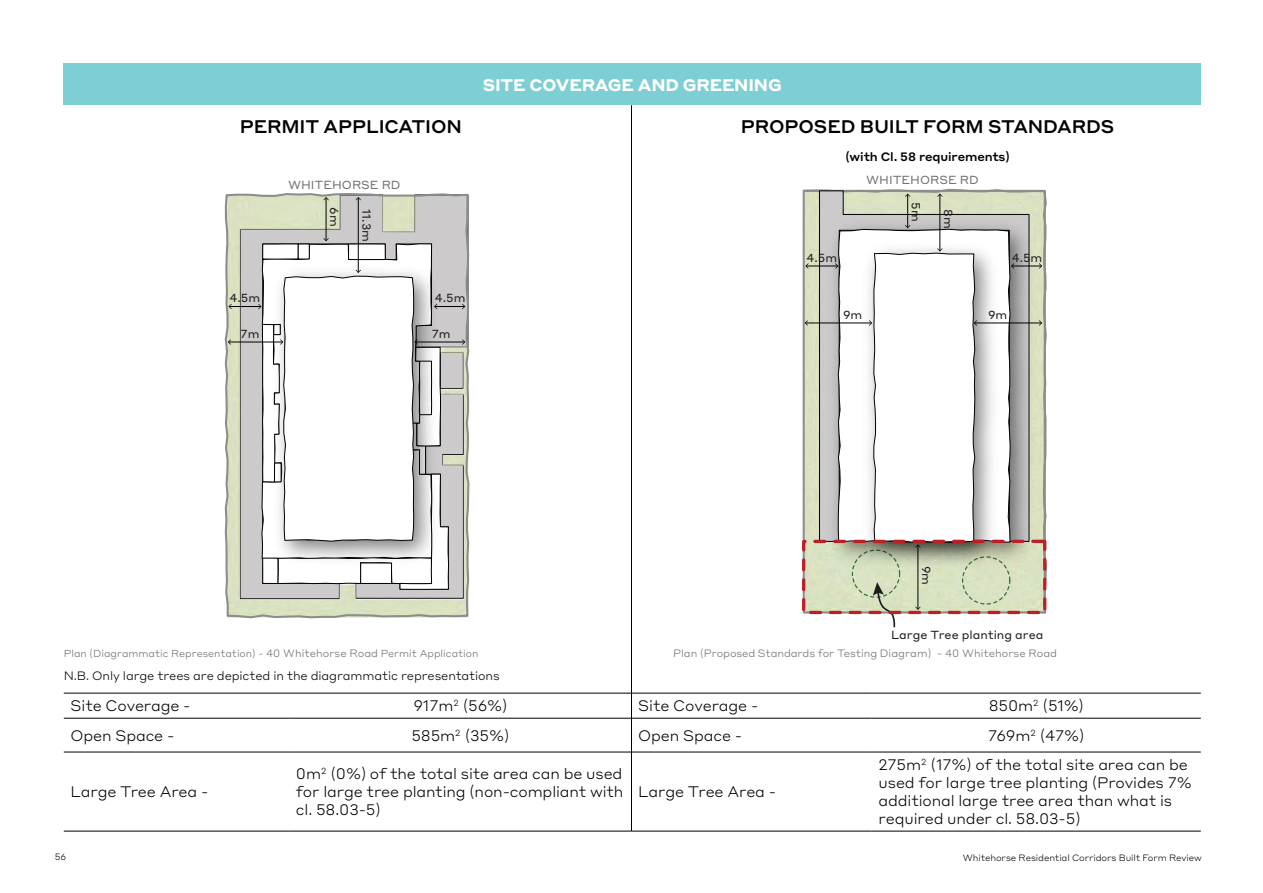
<style>
.page{position:relative;width:1263px;height:893px;background:#fff}
.page>*{position:absolute;margin:0;border:0;box-sizing:border-box;transform-origin:0 0}
.t1{font:500 18px "Styrene A";letter-spacing:-.01em;color:#000}
.t2{font:700 16.5px "Styrene A";letter-spacing:-.01em;color:#fff}
.t3{font:300 15px/18px "Styrene A";letter-spacing:-.01em;color:#000;text-align:justify}
.t4{font:300 12px "Styrene A";letter-spacing:-.01em;color:#000}
.t5{font:500 12px "Styrene A";letter-spacing:-.01em;color:#000}
.t6{font:11.55px "Styrene A";color:#231f20}
.t7{font:11.55px "Styrene A";color:#767374}
.t8{font:300 10.5px "Styrene A";letter-spacing:-.01em;color:#6d6e71}
.t9{font:300 10.05px "Styrene A";color:#6d6e71}
.t10{font:300 9px "Styrene A";letter-spacing:-.01em;color:#000}
.s1{font-size:10.5px}
</style>
<div class="page">
<div style="left:64px;top:64px;width:1137px;height:41px;background:#7ecfd4"></div>
<hr style="left:64px;top:718px;width:225px;height:1px;background:#000">
<hr style="left:289px;top:718px;width:342px;height:1px;background:#000">
<hr style="left:632px;top:718px;width:240px;height:1px;background:#000">
<hr style="left:872px;top:718px;width:329px;height:1px;background:#000">
<hr style="left:64px;top:752px;width:225px;height:1px;background:#000">
<hr style="left:289px;top:752px;width:342px;height:1px;background:#000">
<hr style="left:632px;top:752px;width:240px;height:1px;background:#000">
<hr style="left:872px;top:752px;width:329px;height:1px;background:#000">
<hr style="left:64px;top:831px;width:225px;height:1px;background:#000">
<hr style="left:289px;top:831px;width:342px;height:1px;background:#000">
<hr style="left:631px;top:831px;width:241px;height:1px;background:#000">
<hr style="left:872px;top:831px;width:329px;height:1px;background:#000">
<hr style="left:631px;top:105px;width:1px;height:588px;background:#000">
<svg style="left:631px;top:694px;width:1px;height:24px"></svg>
<hr style="left:631px;top:718px;width:1px;height:34px;background:#000">
<hr style="left:631px;top:752px;width:1px;height:79px;background:#000">
<hr style="left:631px;top:693px;width:241px;height:1px;background:#000">
<hr style="left:872px;top:693px;width:329px;height:1px;background:#000">
<hr style="left:64px;top:693px;width:225px;height:1px;background:#000">
<hr style="left:289px;top:693px;width:342px;height:1px;background:#000">
<svg style="left:224px;top:193px;width:246px;height:426px;background:#cdcfc3"></svg>
<hr style="left:326px;top:198px;width:1px;height:43px;background:#010101">
<svg style="left:323px;top:197px;width:6px;height:3px"></svg>
<svg style="left:323px;top:238px;width:6px;height:3px"></svg>
<hr style="left:358px;top:198px;width:1px;height:74px;background:#010101">
<svg style="left:356px;top:197px;width:5px;height:3px"></svg>
<hr style="left:229px;top:306px;width:32px;height:1px;background:#010101">
<svg style="left:228px;top:304px;width:4px;height:5px"></svg>
<hr style="left:228px;top:342px;width:55px;height:1px;background:#010101">
<svg style="left:228px;top:339px;width:3px;height:6px"></svg>
<svg style="left:258px;top:270px;width:207px;height:328px"></svg>
<svg style="left:802px;top:188px;width:245px;height:60px;background:#cbcfbe"></svg>
<svg style="left:819px;top:191px;width:210px;height:57px;background:#cfd5bb"></svg>
<img style="left:820px;top:210px;width:222px;height:38px">
<svg style="left:837px;top:228px;width:174px;height:20px"></svg>
<img style="left:855px;top:234px;width:152px;height:14px">
<hr style="left:907px;top:194px;width:1px;height:34px;background:#010101">
<svg style="left:905px;top:194px;width:5px;height:3px"></svg>
<svg style="left:905px;top:225px;width:5px;height:3px"></svg>
<hr style="left:939px;top:194px;width:1px;height:57px;background:#010101">
<svg style="left:937px;top:194px;width:5px;height:3px"></svg>
<svg style="left:802px;top:248px;width:245px;height:380px"></svg>
<p class="t2" style="left:483px;top:71px;width:301px">SITE COVERAGE AND GREENING</p>
<p class="t1" style="left:240px;top:112px;width:224px">PERMIT APPLICATION</p>
<p class="t1" style="left:741px;top:112px;width:375px">PROPOSED BUILT FORM STANDARDS</p>
<p class="t5" style="left:845px;top:146px;width:166px">(with Cl. 58 requirements)</p>
<p class="t7" style="left:288px;top:175px;width:114px">WHITEHORSE RD</p>
<p class="t6" style="left:344px;top:207px;width:21px;rotate:90deg">6m</p>
<p class="t6" style="left:376px;top:209px;width:34px;rotate:90deg">11.3m</p>
<p class="t6" style="left:230px;top:288px;width:32px">4.5m</p>
<p class="t6" style="left:435px;top:288px;width:32px">4.5m</p>
<p class="t6" style="left:240px;top:324px;width:20px">7m</p>
<p class="t6" style="left:432px;top:324px;width:20px">7m</p>
<p class="t7" style="left:866px;top:170px;width:114px">WHITEHORSE RD</p>
<p class="t6" style="left:926px;top:202px;width:21px;rotate:90deg">5m</p>
<p class="t6" style="left:958px;top:209px;width:21px;rotate:90deg">8m</p>
<p class="t6" style="left:806px;top:248px;width:32px">4.5m</p>
<p class="t6" style="left:1012px;top:248px;width:32px">4.5m</p>
<p class="t6" style="left:843px;top:305px;width:21px">9m</p>
<p class="t6" style="left:988px;top:305px;width:21px">9m</p>
<p class="t6" style="left:936px;top:566px;width:21px;rotate:90deg">9m</p>
<p class="t6" style="left:891px;top:625px;width:154px">Large Tree planting area</p>
<p class="t9" style="left:64px;top:645px;width:416px">Plan (Diagrammatic Representation) - <span class="s1">40 Whitehorse Road</span> Permit Application</p>
<p class="t8" style="left:673px;top:644px;width:386px">Plan (Proposed Standards for Testing Diagram) - 40 Whitehorse Road</p>
<p class="t7" style="left:289px;top:650px;width:114px">WHITEHORSE RD</p>
<p class="t4" style="left:64px;top:666px;width:438px">N.B. Only large trees are depicted in the diagrammatic representations</p>
<p class="t3" style="left:71px;top:696px;width:122px">Site Coverage -</p>
<p class="t3" style="left:413px;top:696px;width:95px">917m<sup>2</sup> (56%)</p>
<p class="t3" style="left:638px;top:696px;width:122px">Site Coverage -</p>
<p class="t3" style="left:989px;top:696px;width:97px">850m<sup>2</sup> (51%)</p>
<p class="t3" style="left:71px;top:725px;width:105px">Open Space -</p>
<p class="t3" style="left:411px;top:725px;width:99px">585m<sup>2</sup> (35%)</p>
<p class="t3" style="left:638px;top:725px;width:105px">Open Space -</p>
<p class="t3" style="left:988px;top:725px;width:98px">769m<sup>2</sup> (47%)</p>
<p class="t6" style="left:435px;top:728px;width:32px">4.5m</p>
<p class="t3" style="left:71px;top:782px;width:139px">Large Tree Area -</p>
<p class="t3" style="left:296px;top:764px;width:329px">0m<sup>2</sup> (0%) of the total site area can be used for large tree planting (non-compliant with cl. 58.03-5)</p>
<p class="t6" style="left:411px;top:785px;width:21px">9m</p>
<p class="t3" style="left:878px;top:755px;width:315px;text-align:left">275m<sup>2</sup> (17%) of the total site area can be used for large tree planting (Provides 7% additional large tree area than what is required under cl. 58.03-5)</p>
<p class="t6" style="left:714px;top:777px;width:32px">4.5m</p>
<p class="t6" style="left:904px;top:777px;width:32px">4.5m</p>
<p class="t3" style="left:638px;top:782px;width:139px">Large Tree Area -</p>
<p class="t10" style="left:55px;top:849px;width:13px">56</p>
<p class="t10" style="left:963px;top:850px;width:241px">Whitehorse Residential Corridors Built Form Review</p>
</div>
